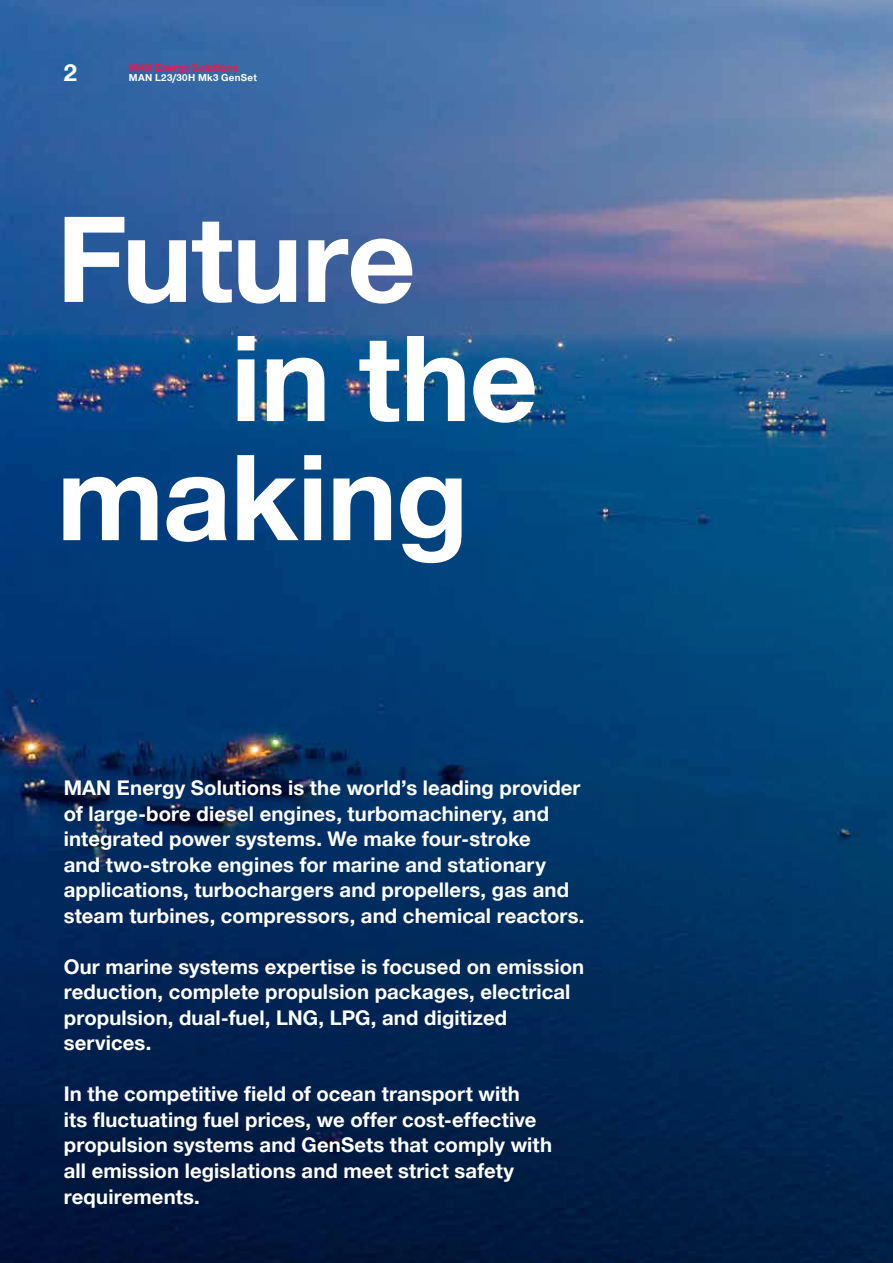
<style>
.page{position:relative;width:893px;height:1263px;background:#fff}
.page>*{position:absolute;margin:0;border:0;box-sizing:border-box;transform-origin:0 0}
.t1{font:700 119.1px "Man Global";letter-spacing:-.01em;color:#fff}
.t2{font:700 24px "Man Global";color:#fff}
.t3{font:700 20.25px/25.5px "Man Global";letter-spacing:.005em;color:#fff}
.t4{font:700 9.75px "Man Global";letter-spacing:.03em;color:#fff}
.t5{font:700 9.75px "Man Global";letter-spacing:.03em;color:#ed1651}
</style>
<div class="page">
<img style="left:0;top:0;width:893px;height:1263px">
<p class="t5" style="left:129px;top:62px;width:110px">MAN Energy Solutions</p>
<p class="t2" style="left:64px;top:59px;width:15px">2</p>
<p class="t4" style="left:129px;top:72px;width:129px">MAN L23/30H Mk3 GenSet</p>
<h1 class="t1" style="left:56px;top:191px;width:361px">Future</h1>
<h1 class="t1" style="left:231px;top:310px;width:309px">in the</h1>
<h1 class="t1" style="left:56px;top:429px;width:414px">making</h1>
<p class="t3" style="left:64px;top:775px;width:522px">MAN Energy Solutions is the world’s leading provider of large-bore diesel engines, turbomachinery, and integrated power systems. We make four-stroke<br>and two-stroke engines for marine and stationary applications, turbochargers and propellers, gas and steam turbines, compressors, and chemical reactors.</p>
<p class="t3" style="left:64px;top:954px;width:522px">Our marine systems expertise is focused on emission reduction, complete propulsion packages, electrical propulsion, dual-fuel, LNG, LPG, and digitized services.</p>
<p class="t3" style="left:64px;top:1082px;width:490px">In the competitive field of ocean transport with<br>its fluctuating fuel prices, we offer cost-effective propulsion systems and GenSets that comply with all emission legislations and meet strict safety requirements.</p>
</div>
